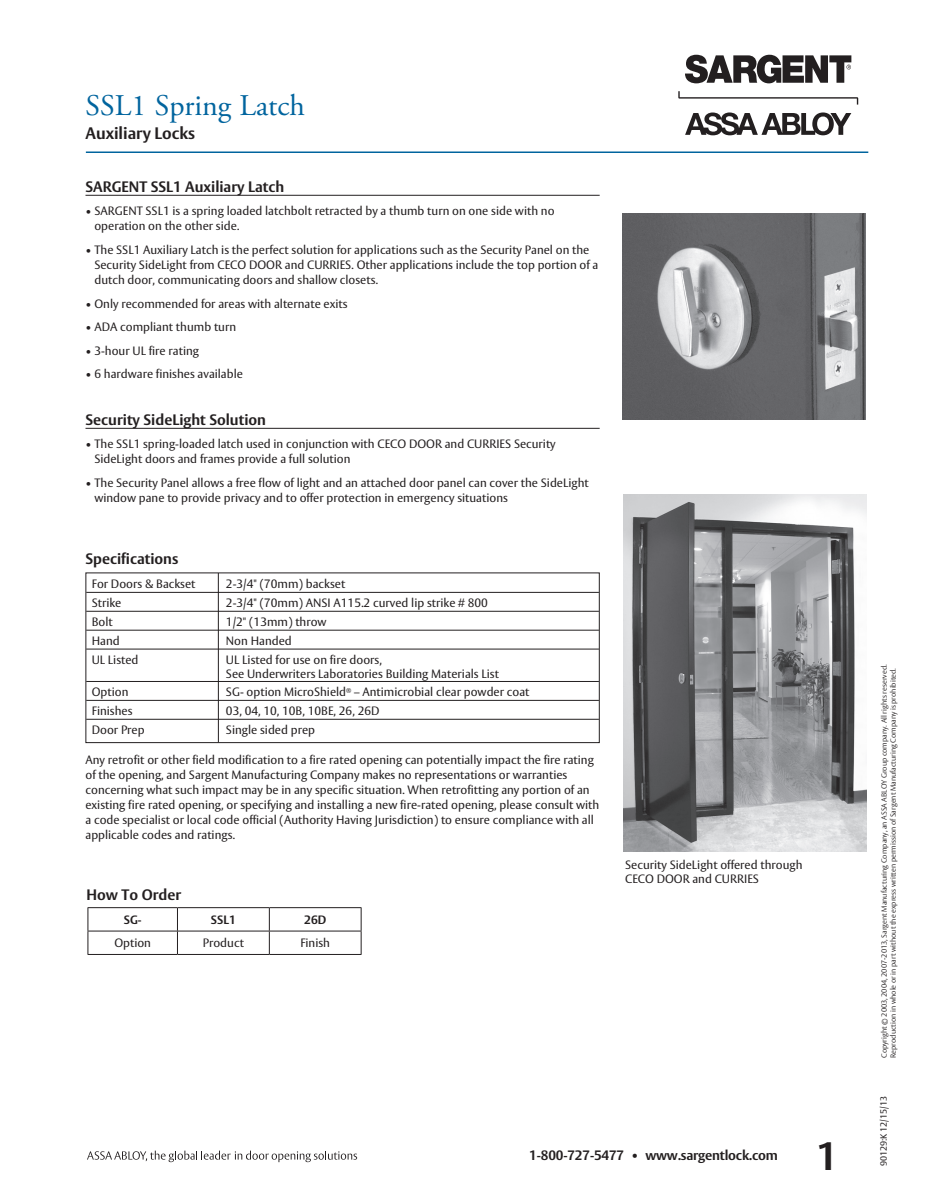
<style>
.page{position:relative;width:927px;height:1197px;background:#fff}
.page>*{position:absolute;margin:0;border:0;box-sizing:border-box;transform-origin:0 0}
.t1{font:700 39px "ASSA Vesta";color:#231f20}
.t2{font:30px "Adobe Garamond Pro";color:#00649e}
.t3{font:700 16.5px "ASSA Vesta";color:#231f20}
.t4{font:700 15px "ASSA Vesta";color:#231f20}
.t5{font:700 13.5px "ASSA Vesta";letter-spacing:-.015em;color:#231f20}
.t6{font:12px/15px "ASSA Vesta";color:#231f20}
.t7{font:700 12px "ASSA Vesta";color:#231f20}
.t8{font:9px "ASSA Vesta";color:#231f20}
.t9{font:300 7.5px/9px "ASSA Vesta";color:#231f20}
</style>
<div class="page">
<svg style="left:678px;top:91px;width:180px;height:14px"></svg>
<svg style="left:685px;top:112px;width:166px;height:23px"></svg>
<svg style="left:685px;top:55px;width:166px;height:28px"></svg>
<svg style="left:87px;top:1151px;width:270px;height:11px"></svg>
<hr style="left:86px;top:152px;width:782px;height:1px;background:#00649e">
<img style="left:623px;top:213px;width:243px;height:207px">
<hr style="left:86px;top:592px;width:513px;height:1px;background:#231f20">
<hr style="left:86px;top:611px;width:513px;height:1px;background:#231f20">
<hr style="left:86px;top:630px;width:513px;height:1px;background:#231f20">
<hr style="left:86px;top:649px;width:513px;height:1px;background:#231f20">
<hr style="left:86px;top:681px;width:513px;height:1px;background:#231f20">
<hr style="left:86px;top:700px;width:513px;height:1px;background:#231f20">
<hr style="left:86px;top:719px;width:513px;height:1px;background:#231f20">
<div style="left:86px;top:573px;width:514px;height:170px;border:1px solid #231f20"></div>
<hr style="left:86px;top:195px;width:514px;height:1px;background:#231f20">
<hr style="left:86px;top:428px;width:514px;height:1px;background:#231f20">
<hr style="left:218px;top:573px;width:1px;height:169px;background:#231f20">
<img style="left:624px;top:494px;width:243px;height:357px">
<hr style="left:88px;top:907px;width:89px;height:1px;background:#231f20">
<hr style="left:177px;top:907px;width:92px;height:1px;background:#231f20">
<hr style="left:269px;top:907px;width:93px;height:1px;background:#231f20">
<svg style="left:88px;top:908px;width:274px;height:46px"></svg>
<hr style="left:88px;top:954px;width:89px;height:1px;background:#231f20">
<hr style="left:177px;top:954px;width:92px;height:1px;background:#231f20">
<hr style="left:269px;top:954px;width:93px;height:1px;background:#231f20">
<h2 class="t2" style="left:86px;top:87px;width:221px">SSL1 Spring Latch</h2>
<h3 class="t3" style="left:86px;top:123px;width:111px">Auxiliary Locks</h3>
<p class="t4" style="left:86px;top:177px;width:200px">SARGENT SSL1 Auxiliary Latch</p>
<p class="t6" style="left:94px;top:204px;width:462px;text-indent:-9px">• SARGENT SSL1 is a spring loaded latchbolt retracted by a thumb turn on one side with no operation on the other side.</p>
<p class="t6" style="left:94px;top:243px;width:506px;text-indent:-9px">• The SSL1 Auxiliary Latch is the perfect solution for applications such as the Security Panel on the<br>Security SideLight from CECO DOOR and CURRIES. Other applications include the top portion of a dutch door, communicating doors and shallow closets.</p>
<p class="t6" style="left:86px;top:296px;width:264px">• Only recommended for areas with alternate exits</p>
<p class="t6" style="left:86px;top:320px;width:152px">• ADA compliant thumb turn</p>
<p class="t6" style="left:86px;top:344px;width:115px">• 3-hour UL fire rating</p>
<p class="t6" style="left:86px;top:367px;width:159px">• 6 hardware finishes available</p>
<p class="t4" style="left:86px;top:410px;width:182px">Security SideLight Solution</p>
<p class="t6" style="left:94px;top:437px;width:463px;text-indent:-9px">• The SSL1 spring-loaded latch used in conjunction with CECO DOOR and CURRIES Security<br>SideLight doors and frames provide a full solution</p>
<p class="t6" style="left:94px;top:476px;width:496px;text-indent:-9px">• The Security Panel allows a free flow of light and an attached door panel can cover the SideLight window pane to provide privacy and to offer protection in emergency situations</p>
<p class="t4" style="left:86px;top:550px;width:94px">Specifications</p>
<p class="t6" style="left:92px;top:577px;width:105px">For Doors &amp; Backset</p>
<p class="t6" style="left:226px;top:577px;width:121px">2-3/4" (70mm) backset</p>
<p class="t6" style="left:92px;top:596px;width:31px">Strike</p>
<p class="t6" style="left:226px;top:596px;width:263px">2-3/4" (70mm) ANSI A115.2 curved lip strike # 800</p>
<p class="t6" style="left:92px;top:615px;width:23px">Bolt</p>
<p class="t6" style="left:226px;top:615px;width:102px">1/2" (13mm) throw</p>
<p class="t6" style="left:92px;top:634px;width:29px">Hand</p>
<p class="t6" style="left:226px;top:634px;width:67px">Non Handed</p>
<p class="t6" style="left:92px;top:653px;width:48px">UL Listed</p>
<p class="t6" style="left:226px;top:654px;width:275px;line-height:13.5px">UL Listed for use on fire doors,<br>See Underwriters Laboratories Building Materials List</p>
<p class="t6" style="left:92px;top:685px;width:38px">Option</p>
<p class="t6" style="left:226px;top:685px;width:305px">SG- option MicroShield<sup>®</sup> – Antimicrobial clear powder coat</p>
<p class="t6" style="left:92px;top:704px;width:42px">Finishes</p>
<p class="t6" style="left:226px;top:704px;width:155px">03, 04, 10, 10B, 10BE, 26, 26D</p>
<p class="t6" style="left:92px;top:723px;width:54px">Door Prep</p>
<p class="t6" style="left:226px;top:723px;width:91px">Single sided prep</p>
<p class="t6" style="left:86px;top:752px;width:515px">Any retrofit or other field modification to a fire rated opening can potentially impact the fire rating of the opening, and Sargent Manufacturing Company makes no representations or warranties concerning what such impact may be in any specific situation. When retrofitting any portion of an existing fire rated opening, or specifying and installing a new fire-rated opening, please consult with a code specialist or local code official (Authority Having Jurisdiction) to ensure compliance with all applicable codes and ratings.</p>
<p class="t4" style="left:87px;top:886px;width:96px">How To Order</p>
<p class="t7" style="left:124px;top:912px;width:19px">SG-</p>
<p class="t7" style="left:211px;top:912px;width:26px">SSL1</p>
<p class="t7" style="left:304px;top:912px;width:24px">26D</p>
<p class="t6" style="left:114px;top:936px;width:38px">Option</p>
<p class="t6" style="left:203px;top:936px;width:43px">Product</p>
<p class="t6" style="left:300px;top:936px;width:31px">Finish</p>
<p class="t6" style="left:625px;top:859px;width:179px;line-height:13.5px">Security SideLight offered through<br>CECO DOOR and CURRIES</p>
<p class="t5" style="left:529px;top:1147px;width:250px">1-800-727-5477 • www.sargentlock.com</p>
<h1 class="t1" style="left:816px;top:1133px;width:24px">1</h1>
<p class="t9" style="left:880px;top:1058px;width:395px;rotate:-90deg">Copyright © 2003, 2004, 2007-2013, Sargent Manufacturing Company, an ASSA ABLOY Group company. All rights reserved.<br>Reproduction in whole or in part without the express written permission of Sargent Manufacturing Company is prohibited.</p>
<p class="t8" style="left:878px;top:1166px;width:71px;rotate:-90deg">90129:K 12/15/13</p>
</div>
